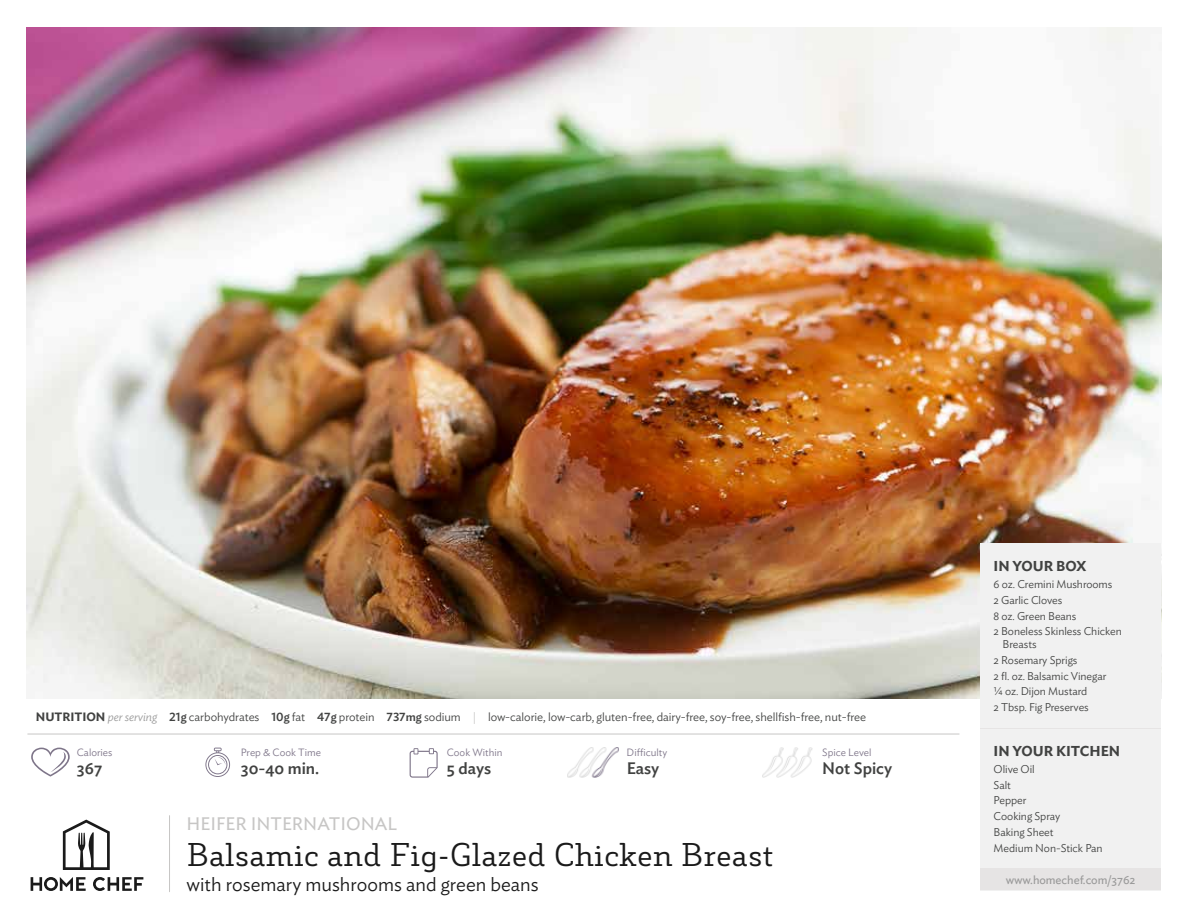
<style>
.page{position:relative;width:1188px;height:918px;background:#fff}
.page>*{position:absolute;margin:0;border:0;box-sizing:border-box;transform-origin:0 0}
.t1{font:31.5px "Decour";color:#1a1a1a}
.t2{font:300 19.5px "Ideal Sans";color:#1a1a1a}
.t3{font:18px "Ideal Sans";color:#c7c6c5}
.t4{font:500 16.5px "Ideal Sans";color:#414241}
.t5{font:600 14.25px "Ideal Sans";letter-spacing:-.005em;color:#414241}
.t6{font:300 12px "Ideal Sans";letter-spacing:-.005em;color:#414241}
.t7{font:12px "Ideal Sans";letter-spacing:-.005em;color:#9a9a9a}
.t8{font:300 11.25px/15.8px "Ideal Sans";letter-spacing:-.005em;color:#414241}
.t9{font:300 10.5px "Ideal Sans";color:#7e7589}
.s1{font-weight:600}
.s2{font-style:italic;color:#9a9a9a}
.s3{font-weight:500}
.s4{color:#c7c6c5}
</style>
<div class="page">
<img style="left:27px;top:27px;width:1134px;height:671px">
<svg style="left:31px;top:877px;width:112px;height:14px"></svg>
<svg style="left:63px;top:820px;width:47px;height:50px"></svg>
<hr style="left:169px;top:816px;width:1px;height:76px;background:#c7c6c5">
<img style="left:567px;top:748px;width:52px;height:30px">
<img style="left:762px;top:748px;width:51px;height:30px">
<div style="left:980px;top:543px;width:181px;height:347px;background:#f1f1f1"></div>
<hr style="left:980px;top:728px;width:181px;height:1px;background:#e6e4e4">
<div style="left:980px;top:869px;width:181px;height:21px;background:#e6e4e4"></div>
<hr style="left:28px;top:734px;width:931px;height:1px;background:#c7c6c5">
<svg style="left:31px;top:748px;width:39px;height:29px"></svg>
<svg style="left:205px;top:748px;width:25px;height:29px"></svg>
<svg style="left:410px;top:748px;width:28px;height:30px"></svg>
<p class="t6" style="left:36px;top:708px;width:832px"><span class="s1">NUTRITION</span> <span class="s2">per serving</span> <span class="s3">21g</span> carbohydrates <span class="s3">10g</span> fat <span class="s3">47g</span> protein <span class="s3">737mg</span> sodium <span class="s4">|</span> low-calorie, low-carb, gluten-free, dairy-free, soy-free, shellfish-free, nut-free</p>
<p class="t9" style="left:77px;top:744px;width:37px">Calories</p>
<p class="t9" style="left:241px;top:744px;width:82px">Prep &amp; Cook Time</p>
<p class="t9" style="left:447px;top:744px;width:57px">Cook Within</p>
<p class="t9" style="left:627px;top:744px;width:42px">Difficulty</p>
<p class="t9" style="left:822px;top:744px;width:51px">Spice Level</p>
<h3 class="t4" style="left:77px;top:756px;width:27px">367</h3>
<h3 class="t4" style="left:241px;top:756px;width:80px">30-40 min.</h3>
<h3 class="t4" style="left:447px;top:756px;width:46px">5 days</h3>
<h3 class="t4" style="left:627px;top:756px;width:34px">Easy</h3>
<h3 class="t4" style="left:822px;top:756px;width:72px">Not Spicy</h3>
<h3 class="t3" style="left:187px;top:810px;width:212px">HEIFER INTERNATIONAL</h3>
<h1 class="t1" style="left:187px;top:835px;width:588px">Balsamic and Fig-Glazed Chicken Breast</h1>
<h2 class="t2" style="left:187px;top:869px;width:353px">with rosemary mushrooms and green beans</h2>
<p class="t5" style="left:994px;top:555px;width:95px">IN YOUR BOX</p>
<p class="t8" style="left:994px;top:575px;width:130px">6 oz. Cremini Mushrooms<br>2 Garlic Cloves<br>8 oz. Green Beans<br>2 Boneless Skinless Chicken</p>
<p class="t8" style="left:994px;top:635px;width:114px;text-indent:9px">Breasts<br>2 Rosemary Sprigs<br>2 fl. oz. Balsamic Vinegar ¼ oz. Dijon Mustard<br>2 Tbsp. Fig Preserves</p>
<p class="t5" style="left:994px;top:739px;width:128px">IN YOUR KITCHEN</p>
<p class="t8" style="left:994px;top:760px;width:111px">Olive Oil<br>Salt<br>Pepper<br>Cooking Spray<br>Baking Sheet<br>Medium Non-Stick Pan</p>
<p class="t7" style="left:1006px;top:871px;width:131px">www.homechef.com/3762</p>
</div>
